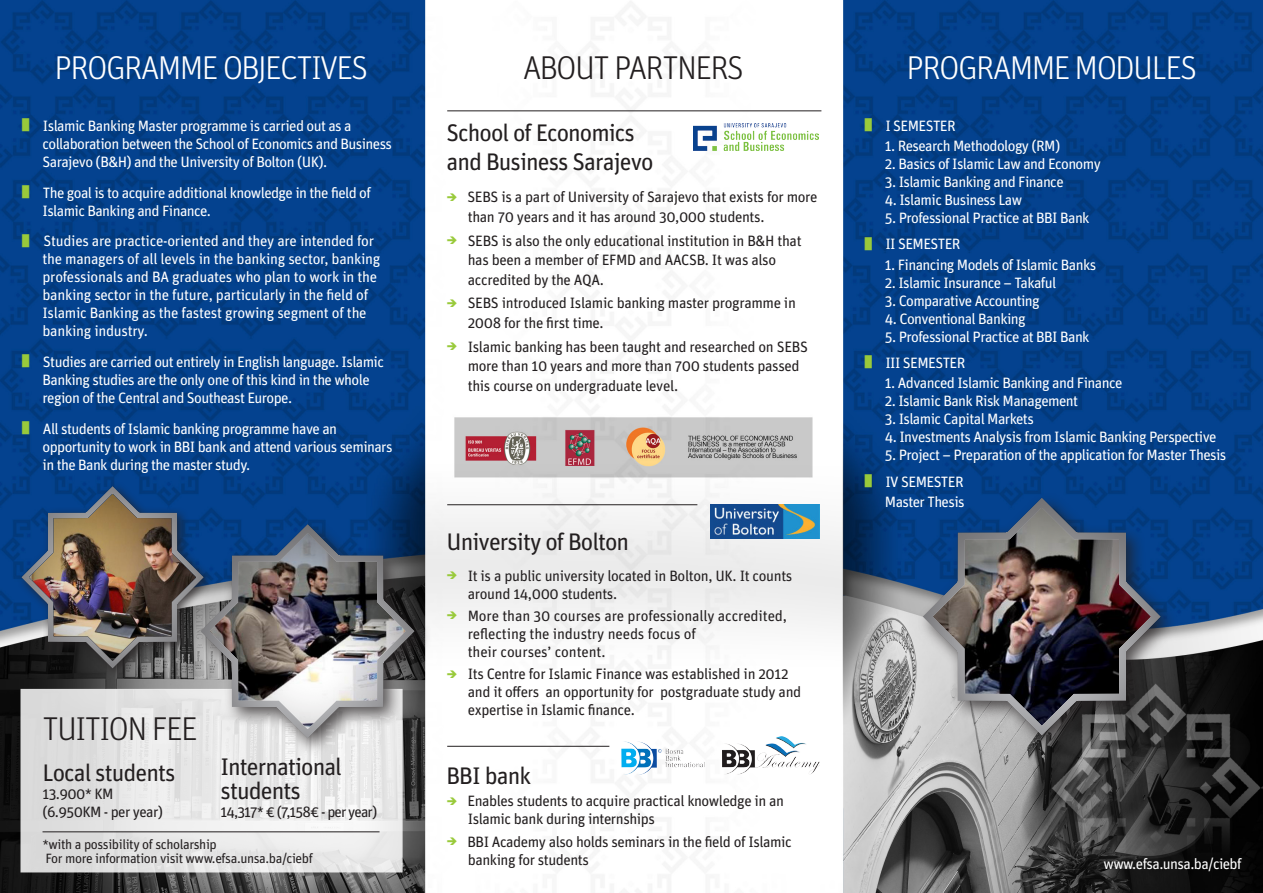
<style>
.page{position:relative;width:1263px;height:893px;background:#fff}
.page>*{position:absolute;margin:0;border:0;box-sizing:border-box;transform-origin:0 0}
.t1{font:300 33px "Unit Pro";letter-spacing:-.05em;color:#fff}
.t2{font:300 33px "Unit Pro";letter-spacing:-.05em;color:#231f20}
.t3{font:24px/28.8px "Unit Pro";letter-spacing:-.04em;color:#231f20}
.t4{font:15px/18px "Unit Pro";letter-spacing:-.04em;color:#fff}
.t5{font:15px/18px "Unit Pro";letter-spacing:-.025em;color:#231f20}
.t6{font:15px/18px "Unit Pro";letter-spacing:-.02em;color:#fff}
.t7{font:15px "Unit Pro";letter-spacing:-.06em;color:#231f20}
.t8{font:13.5px/13.5px "Unit Pro";letter-spacing:-.03em;color:#231f20}
.s1{color:#99ca3b}
</style>
<div class="page">
<img style="left:0;top:0;width:1263px;height:893px">
<svg style="left:21px;top:734px;width:382px;height:138px;fill:#e6e6e6"></svg>
<svg style="left:0;top:465px;width:224px;height:225px;background:#0c4080"></svg>
<svg style="left:895px;top:471px;width:291px;height:291px;background:#4c5a70"></svg>
<img style="left:17px;top:482px;width:393px;height:252px">
<img style="left:176px;top:500px;width:263px;height:262px">
<hr style="left:43px;top:831px;width:336px;height:1px;background:#231f20">
<img style="left:711px;top:504px;width:108px;height:35px">
<img style="left:616px;top:734px;width:91px;height:46px">
<hr style="left:447px;top:504px;width:250px;height:1px;background:#231f20">
<hr style="left:447px;top:111px;width:374px;height:1px;background:#231f20">
<hr style="left:447px;top:746px;width:162px;height:1px;background:#231f20">
<div style="left:713px;top:727px;width:115px;height:55px;background:#fff"></div>
<img style="left:723px;top:736px;width:97px;height:39px">
<img style="left:693px;top:124px;width:126px;height:26px">
<p class="t1" style="left:55px;top:48px;width:315px">PROGRAMME OBJECTIVES</p>
<p class="t4" style="left:43px;top:116px;width:351px;text-indent:-21px"><span class="s1">■</span> Islamic Banking Master programme is carried out as a collaboration between the School of Economics and Business<br>Sarajevo (B&amp;H) and the University of Bolton (UK).</p>
<p class="t4" style="left:43px;top:183px;width:330px;text-indent:-21px"><span class="s1">■</span> The goal is to acquire additional knowledge in the field of<br>Islamic Banking and Finance.</p>
<p class="t6" style="left:43px;top:232px;width:339px;text-indent:-21px"><span class="s1">■</span> Studies are practice-oriented and they are intended for the managers of all levels in the banking sector, banking professionals and BA graduates who plan to work in the banking sector in the future, particularly in the field of Islamic Banking as the fastest growing segment of the banking industry.</p>
<p class="t4" style="left:43px;top:353px;width:343px;text-indent:-21px"><span class="s1">■</span> Studies are carried out entirely in English language. Islamic<br>Banking studies are the only one of this kind in the whole region of the Central and Southeast Europe.</p>
<p class="t4" style="left:43px;top:419px;width:352px;text-indent:-21px"><span class="s1">■</span> All students of Islamic banking programme have an opportunity to work in BBI bank and attend various seminars in the Bank during the master study.</p>
<p class="t2" style="left:43px;top:709px;width:157px">TUITION FEE</p>
<p class="t3" style="left:43px;top:758px;width:134px">Local students</p>
<p class="t5" style="left:43px;top:785px;width:73px">13.900* KM</p>
<p class="t5" style="left:43px;top:803px;width:122px">(6.950KM - per year)</p>
<p class="t3" style="left:221px;top:755px;width:123px;line-height:24px">International students</p>
<p class="t7" style="left:221px;top:803px;width:158px">14,317* € (7,158€ - per year)</p>
<p class="t8" style="left:43px;top:838px;width:272px">*with a possibility of scholarship<br>For more information visit www.efsa.unsa.ba/ciebf</p>
<p class="t2" style="left:523px;top:48px;width:223px">ABOUT PARTNERS</p>
<p class="t3" style="left:446px;top:118px;width:209px">School of Economics and Business Sarajevo</p>
<p class="t5" style="left:468px;top:187px;width:351px;line-height:19.5px;text-indent:-21px"><span class="s1">➔</span> SEBS is a part of University of Sarajevo that exists for more than 70 years and it has around 30,000 students.</p>
<p class="t5" style="left:468px;top:230px;width:335px;line-height:19.5px;text-indent:-21px"><span class="s1">➔</span> SEBS is also the only educational institution in B&amp;H that has been a member of EFMD and AACSB. It was also accredited by the AQA.</p>
<p class="t5" style="left:468px;top:293px;width:330px;line-height:19.5px;text-indent:-21px"><span class="s1">➔</span> SEBS introduced Islamic banking master programme in<br>2008 for the first time.</p>
<p class="t5" style="left:468px;top:336px;width:342px;line-height:19.5px;text-indent:-21px"><span class="s1">➔</span> Islamic banking has been taught and researched on SEBS more than 10 years and more than 700 students passed this course on undergraduate level.</p>
<p class="t3" style="left:446px;top:527px;width:184px">University of Bolton</p>
<p class="t5" style="left:468px;top:566px;width:326px;text-indent:-21px"><span class="s1">➔</span> It is a public university located in Bolton, UK. It counts around 14,000 students.</p>
<p class="t5" style="left:468px;top:606px;width:321px;text-indent:-21px"><span class="s1">➔</span> More than 30 courses are professionally accredited, reflecting the industry needs focus of<br>their courses’ content.</p>
<p class="t5" style="left:468px;top:665px;width:335px;text-indent:-21px"><span class="s1">➔</span> Its Centre for Islamic Finance was established in 2012 and it offers an opportunity for postgraduate study and expertise in Islamic finance.</p>
<p class="t3" style="left:446px;top:761px;width:86px">BBI bank</p>
<p class="t5" style="left:468px;top:792px;width:318px;text-indent:-21px"><span class="s1">➔</span> Enables students to acquire practical knowledge in an<br>Islamic bank during internships</p>
<p class="t5" style="left:468px;top:832px;width:326px;text-indent:-21px"><span class="s1">➔</span> BBI Academy also holds seminars in the field of Islamic banking for students</p>
<p class="t1" style="left:906px;top:48px;width:292px">PROGRAMME MODULES</p>
<p class="t4" style="left:864px;top:116px;width:93px"><span class="s1">■</span> I SEMESTER</p>
<p class="t4" style="left:885px;top:137px;width:177px">1. Research Methodology (RM)</p>
<p class="t4" style="left:885px;top:155px;width:217px">2. Basics of Islamic Law and Economy</p>
<p class="t4" style="left:885px;top:173px;width:180px">3. Islamic Banking and Finance</p>
<p class="t4" style="left:885px;top:191px;width:139px">4. Islamic Business Law</p>
<p class="t4" style="left:885px;top:209px;width:206px">5. Professional Practice at BBI Bank</p>
<p class="t4" style="left:864px;top:235px;width:98px"><span class="s1">■</span> II SEMESTER</p>
<p class="t4" style="left:885px;top:255px;width:213px">1. Financing Models of Islamic Banks</p>
<p class="t4" style="left:885px;top:273px;width:173px">2. Islamic Insurance – Takaful</p>
<p class="t4" style="left:885px;top:291px;width:156px">3. Comparative Accounting</p>
<p class="t4" style="left:885px;top:309px;width:142px">4. Conventional Banking</p>
<p class="t4" style="left:885px;top:327px;width:206px">5. Professional Practice at BBI Bank</p>
<p class="t4" style="left:864px;top:354px;width:103px"><span class="s1">■</span> III SEMESTER</p>
<p class="t4" style="left:885px;top:374px;width:239px">1. Advanced Islamic Banking and Finance</p>
<p class="t4" style="left:885px;top:392px;width:195px">2. Islamic Bank Risk Management</p>
<p class="t4" style="left:885px;top:410px;width:150px">3. Islamic Capital Markets</p>
<p class="t4" style="left:885px;top:428px;width:333px">4. Investments Analysis from Islamic Banking Perspective</p>
<p class="t4" style="left:885px;top:446px;width:343px">5. Project – Preparation of the application for Master Thesis</p>
<p class="t4" style="left:864px;top:472px;width:101px"><span class="s1">■</span> IV SEMESTER</p>
<p class="t4" style="left:885px;top:492px;width:81px">Master Thesis</p>
<p class="t4" style="left:1103px;top:855px;width:140px">www.efsa.unsa.ba/ciebf</p>
</div>
